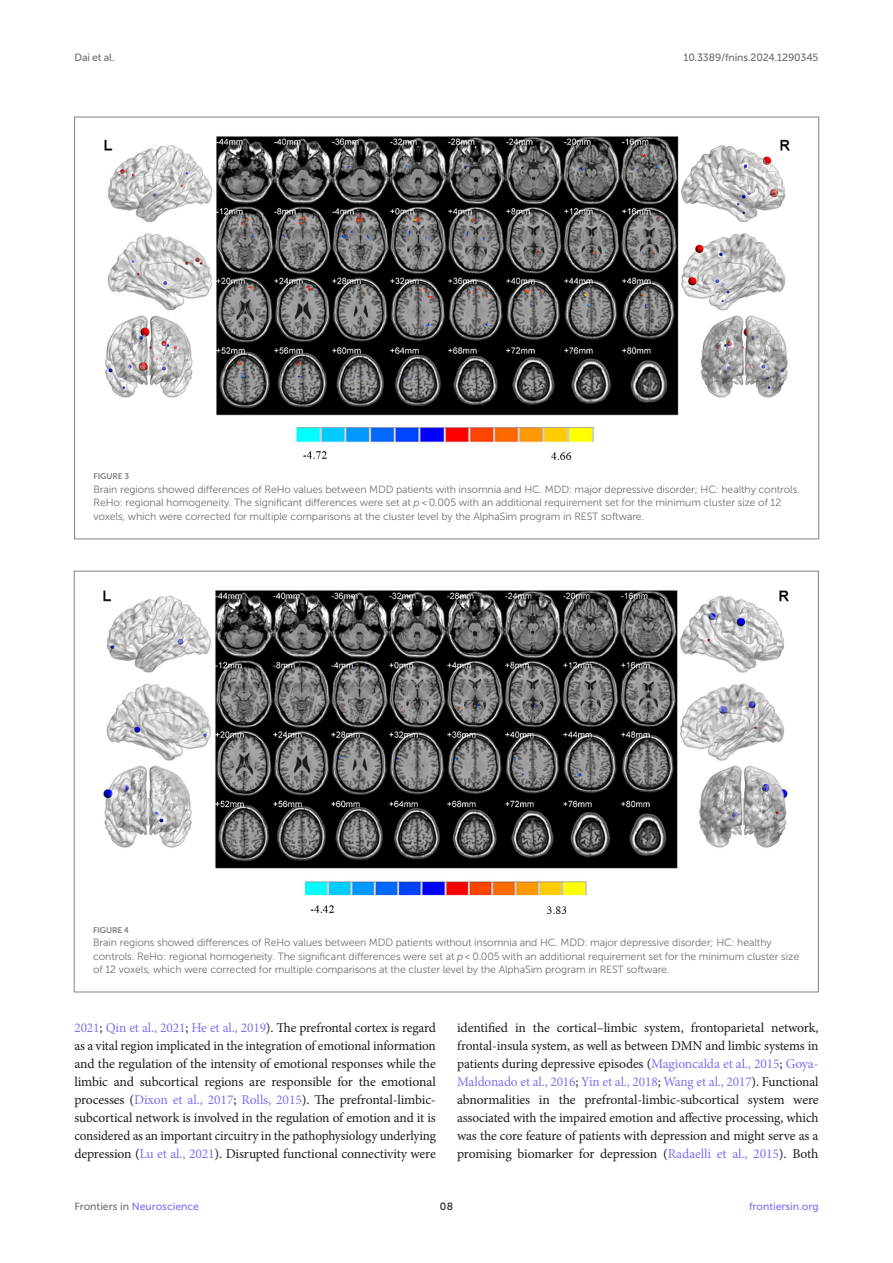
<style>
.page{position:relative;width:893px;height:1263px;background:#fff}
.page>*{position:absolute;margin:0;border:0;box-sizing:border-box;transform-origin:0 0}
.TEXT{font:13.5px/18px "Minion Pro";letter-spacing:-.01em;color:#1b1c1b;text-align:justify}
.FIG_LEG{font:10.5px/13.5px "Museo Sans 300";letter-spacing:-.01em;color:#706f70}
.t1{font:10.5px "Museo Sans 500";color:#856df0}
.t2{font:10.5px "Museo Sans 500";letter-spacing:-.015em;color:#706f70}
.t3{font:10.5px "Museo Sans 500";color:#1b1c1b}
.FIG_HD{font:8.25px "Museo Sans 700";letter-spacing:-.01em;color:#7e7f7f}
.s1{font-style:italic}
.s2{color:#856df0}
.s3{color:#706f70}
</style>
<div class="page">
<img style="left:104px;top:136px;width:686px;height:324px">
<img style="left:104px;top:590px;width:685px;height:324px">
<p class="t2" style="left:74px;top:51px;width:42px">Dai et al.</p>
<p class="t2" style="left:683px;top:51px;width:137px">10.3389/fnins.2024.1290345</p>
<p class="FIG_HD" style="left:94px;top:472px;width:37px">FIGURE 3</p>
<p class="FIG_LEG" style="left:94px;top:483px;width:708px">Brain regions showed differences of ReHo values between MDD patients with insomnia and HC. MDD: major depressive disorder; HC: healthy controls.<br>ReHo: regional homogeneity. The significant differences were set at <span class="s1">p</span> &lt; 0.005 with an additional requirement set for the minimum cluster size of 12 voxels, which were corrected for multiple comparisons at the cluster level by the AlphaSim program in REST software.</p>
<p class="FIG_HD" style="left:93px;top:925px;width:37px">FIGURE 4</p>
<p class="FIG_LEG" style="left:93px;top:936px;width:707px">Brain regions showed differences of ReHo values between MDD patients without insomnia and HC. MDD: major depressive disorder; HC: healthy controls. ReHo: regional homogeneity. The significant differences were set at <span class="s1">p</span> &lt; 0.005 with an additional requirement set for the minimum cluster size of 12 voxels, which were corrected for multiple comparisons at the cluster level by the AlphaSim program in REST software.</p>
<p class="TEXT" style="left:74px;top:1019px;width:363px"><span class="s2">2021</span>; <span class="s2">Qin et al., 2021</span>; <span class="s2">He et al., 2019</span>). The prefrontal cortex is regard as a vital region implicated in the integration of emotional information and the regulation of the intensity of emotional responses while the limbic and subcortical regions are responsible for the emotional processes (<span class="s2">Dixon et al., 2017</span>; <span class="s2">Rolls, 2015</span>). The prefrontal-limbic&shy;subcortical network is involved in the regulation of emotion and it is considered as an important circuitry in the pathophysiology underlying depression (<span class="s2">Lu et al., 2021</span>). Disrupted functional connectivity were</p>
<p class="TEXT" style="left:457px;top:1019px;width:363px">identified in the cortical–limbic system, frontoparietal network, frontal-insula system, as well as between DMN and limbic systems in patients during depressive episodes (<span class="s2">Magioncalda et al., 2015</span>; <span class="s2">Goya-Maldonado et al., 2016</span>; <span class="s2">Yin et al., 2018</span>; <span class="s2">Wang et al., 2017</span>). Functional abnormalities in the prefrontal-limbic-subcortical system were associated with the impaired emotion and affective processing, which was the core feature of patients with depression and might serve as a promising biomarker for depression (<span class="s2">Radaelli et al., 2015</span>). Both</p>
<p class="t1" style="left:74px;top:1200px;width:126px"><span class="s3">Frontiers in</span> Neuroscience</p>
<p class="t3" style="left:440px;top:1200px;width:15px">08</p>
<p class="t1" style="left:749px;top:1200px;width:71px">frontiersin.org</p>
</div>
